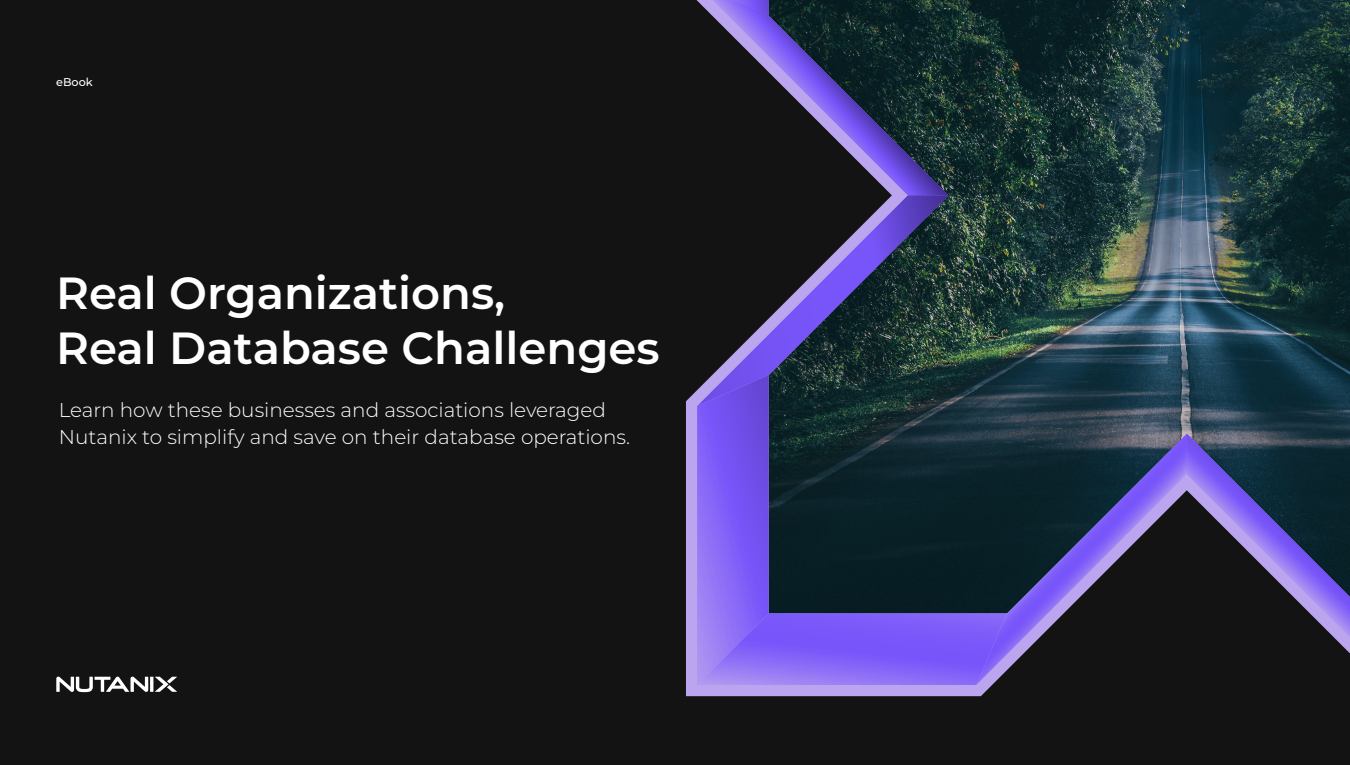
<style>
.page{position:relative;width:1350px;height:765px;background:#131313}
.page>*{position:absolute;margin:0;border:0;box-sizing:border-box;transform-origin:0 0}
.t1{font:600 45px/55px "Montserrat";color:#fff}
.t2{font:300 20px/27.5px "Montserrat";color:#fff}
.t3{font:500 11.25px "Montserrat";color:#fff}
</style>
<div class="page">
<svg style="left:686px;top:0;width:664px;height:696px"></svg>
<svg style="left:56px;top:677px;width:121px;height:15px"></svg>
<p class="t3" style="left:56px;top:74px;width:38px">eBook</p>
<h1 class="t1" style="left:56px;top:264px;width:605px">Real Organizations,<br>Real Database Challenges</h1>
<p class="t2" style="left:59px;top:395px;width:573px">Learn how these businesses and associations leveraged<br>Nutanix to simplify and save on their database operations.</p>
</div>
